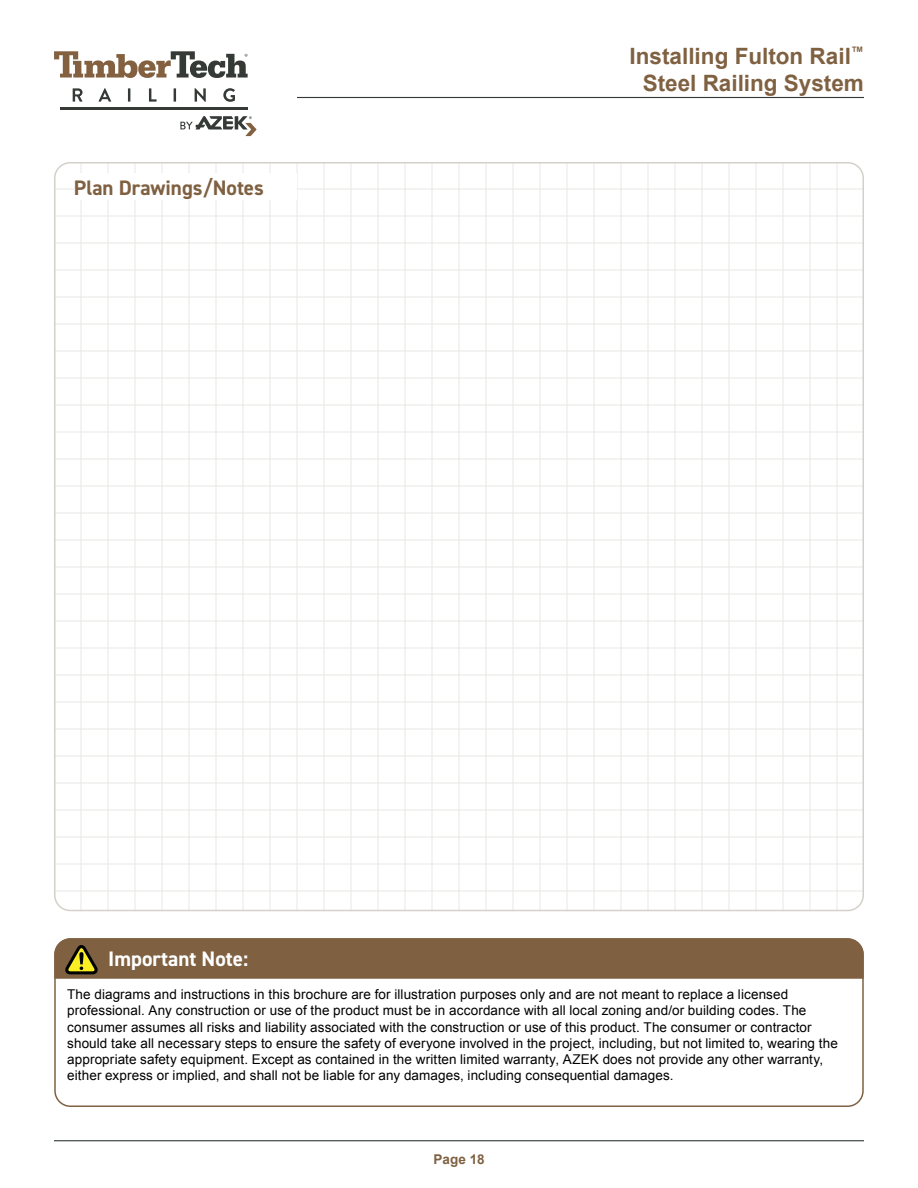
<style>
.page{position:relative;width:918px;height:1188px;background:#fff}
.page>*{position:absolute;margin:0;border:0;box-sizing:border-box;transform-origin:0 0}
.t1{font:700 22.5px/27px "Arial";color:#7f6142;text-align:center}
.t2{font:700 21px "DIN2014";color:#7f6142}
.t3{font:700 21px "DIN2014";color:#fff}
.t4{font:13.5px/16.2px "Arial";letter-spacing:.005em;color:#000}
.t5{font:700 13.5px "Arial";letter-spacing:.005em;color:#7f6142}
</style>
<div class="page">
<hr style="left:54px;top:1140px;width:810px;height:1px;background:#323937">
<hr style="left:297px;top:97px;width:567px;height:1px;background:#323937">
<hr style="left:60px;top:107px;width:188px;height:3px;background:#353a36">
<svg style="left:180px;top:116px;width:77px;height:20px"></svg>
<svg style="left:54px;top:51px;width:194px;height:27px"></svg>
<svg style="left:73px;top:88px;width:10px;height:14px"></svg>
<svg style="left:99px;top:88px;width:12px;height:14px"></svg>
<svg style="left:128px;top:88px;width:2px;height:14px"></svg>
<svg style="left:149px;top:88px;width:8px;height:14px"></svg>
<svg style="left:174px;top:88px;width:2px;height:14px"></svg>
<svg style="left:195px;top:88px;width:11px;height:14px"></svg>
<svg style="left:223px;top:88px;width:12px;height:14px"></svg>
<div style="left:54px;top:938px;width:810px;height:169px;border:2px solid #7f6142;border-radius:15px"></div>
<svg style="left:54px;top:938px;width:810px;height:41px;background:#806243"></svg>
<hr style="left:80px;top:162px;width:2px;height:749px;background:#ebeae8">
<hr style="left:107px;top:162px;width:2px;height:749px;background:#ebeae8">
<hr style="left:134px;top:162px;width:2px;height:749px;background:#ebeae8">
<hr style="left:161px;top:162px;width:2px;height:749px;background:#ebeae8">
<hr style="left:188px;top:162px;width:2px;height:749px;background:#ebeae8">
<hr style="left:215px;top:162px;width:2px;height:749px;background:#ebeae8">
<hr style="left:242px;top:162px;width:2px;height:749px;background:#ebeae8">
<hr style="left:269px;top:162px;width:2px;height:749px;background:#ebeae8">
<hr style="left:296px;top:162px;width:2px;height:749px;background:#ebeae8">
<hr style="left:323px;top:162px;width:2px;height:749px;background:#ebeae8">
<hr style="left:350px;top:162px;width:2px;height:749px;background:#ebeae8">
<hr style="left:377px;top:162px;width:2px;height:749px;background:#ebeae8">
<hr style="left:404px;top:162px;width:2px;height:749px;background:#ebeae8">
<hr style="left:431px;top:162px;width:2px;height:749px;background:#ebeae8">
<hr style="left:458px;top:162px;width:2px;height:749px;background:#ebeae8">
<hr style="left:485px;top:162px;width:2px;height:749px;background:#ebeae8">
<hr style="left:512px;top:162px;width:2px;height:749px;background:#ebeae8">
<hr style="left:539px;top:162px;width:2px;height:749px;background:#ebeae8">
<hr style="left:566px;top:162px;width:2px;height:749px;background:#ebeae8">
<hr style="left:593px;top:162px;width:2px;height:749px;background:#ebeae8">
<hr style="left:620px;top:162px;width:2px;height:749px;background:#ebeae8">
<hr style="left:647px;top:162px;width:2px;height:749px;background:#ebeae8">
<hr style="left:674px;top:162px;width:2px;height:749px;background:#ebeae8">
<hr style="left:701px;top:162px;width:2px;height:749px;background:#ebeae8">
<hr style="left:728px;top:162px;width:2px;height:749px;background:#ebeae8">
<hr style="left:755px;top:162px;width:2px;height:749px;background:#ebeae8">
<hr style="left:782px;top:162px;width:2px;height:749px;background:#ebeae8">
<hr style="left:809px;top:162px;width:2px;height:749px;background:#ebeae8">
<hr style="left:836px;top:162px;width:2px;height:749px;background:#ebeae8">
<hr style="left:54px;top:188px;width:810px;height:2px;background:#ebeae8">
<hr style="left:54px;top:350px;width:810px;height:2px;background:#ebeae8">
<hr style="left:54px;top:512px;width:810px;height:2px;background:#ebeae8">
<hr style="left:54px;top:674px;width:810px;height:2px;background:#ebeae8">
<hr style="left:54px;top:836px;width:810px;height:2px;background:#ebeae8">
<hr style="left:54px;top:215px;width:810px;height:2px;background:#ebeae8">
<hr style="left:54px;top:377px;width:810px;height:2px;background:#ebeae8">
<hr style="left:54px;top:539px;width:810px;height:2px;background:#ebeae8">
<hr style="left:54px;top:701px;width:810px;height:2px;background:#ebeae8">
<hr style="left:54px;top:863px;width:810px;height:2px;background:#ebeae8">
<hr style="left:54px;top:242px;width:810px;height:2px;background:#ebeae8">
<hr style="left:54px;top:404px;width:810px;height:2px;background:#ebeae8">
<hr style="left:54px;top:566px;width:810px;height:2px;background:#ebeae8">
<hr style="left:54px;top:728px;width:810px;height:2px;background:#ebeae8">
<hr style="left:54px;top:890px;width:810px;height:2px;background:#ebeae8">
<hr style="left:54px;top:269px;width:810px;height:2px;background:#ebeae8">
<hr style="left:54px;top:431px;width:810px;height:2px;background:#ebeae8">
<hr style="left:54px;top:593px;width:810px;height:2px;background:#ebeae8">
<hr style="left:54px;top:755px;width:810px;height:2px;background:#ebeae8">
<hr style="left:54px;top:296px;width:810px;height:2px;background:#ebeae8">
<hr style="left:54px;top:458px;width:810px;height:2px;background:#ebeae8">
<hr style="left:54px;top:620px;width:810px;height:2px;background:#ebeae8">
<hr style="left:54px;top:782px;width:810px;height:2px;background:#ebeae8">
<hr style="left:54px;top:323px;width:810px;height:2px;background:#ebeae8">
<hr style="left:54px;top:485px;width:810px;height:2px;background:#ebeae8">
<hr style="left:54px;top:647px;width:810px;height:2px;background:#ebeae8">
<hr style="left:54px;top:809px;width:810px;height:2px;background:#ebeae8">
<div style="left:74px;top:173px;width:223px;height:27px;background:#fff"></div>
<h2 class="t2" style="left:74px;top:174px;width:191px">Plan Drawings/Notes</h2>
<h1 class="t1" style="left:630px;top:43px;width:236px">Installing Fulton Rail<sup>™<br></sup>Steel Railing System</h1>
<h2 class="t3" style="left:108px;top:945px;width:141px">Important Note:</h2>
<p class="t4" style="left:67px;top:986px;width:772px">The diagrams and instructions in this brochure are for illustration purposes only and are not meant to replace a licensed professional. Any construction or use of the product must be in accordance with all local zoning and/or building codes. The consumer assumes all risks and liability associated with the construction or use of this product. The consumer or contractor should take all necessary steps to ensure the safety of everyone involved in the project, including, but not limited to, wearing the appropriate safety equipment. Except as contained in the written limited warranty, AZEK does not provide any other warranty, either express or implied, and shall not be liable for any damages, including consequential damages.</p>
<p class="t5" style="left:433px;top:1150px;width:53px">Page 18</p>
</div>
